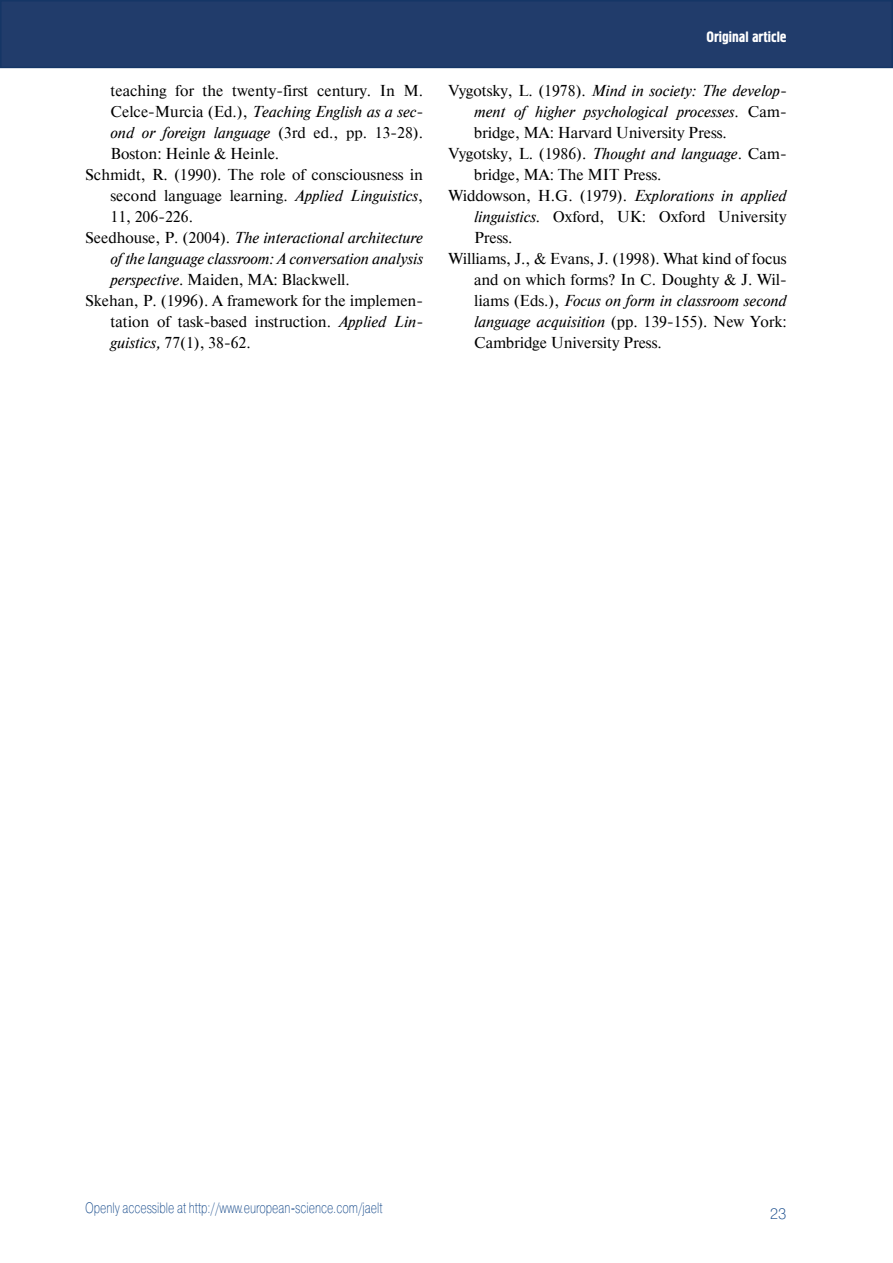
<style>
.page{position:relative;width:893px;height:1263px;background:#fff}
.page>*{position:absolute;margin:0;border:0;box-sizing:border-box;transform-origin:0 0}
.t1{font:15.75px "Newton C";color:#000}
.t2{font:italic 15.75px "Newton C";color:#000}
.t3{font:15px "Pragmatica Light C";color:#124789;scale:.75 1}
.t4{font:15px "Hermes C";color:#fff}
.t5{font:15px "Pragmatica Light C";color:#124789}
.s1{font-style:normal}
.s2{font-style:italic}
</style>
<div class="page">
<div style="left:1px;top:1px;width:891px;height:66px;background:#213c6b"></div>
<div style="left:0;top:0;width:893px;height:68px;border:2px solid #153666"></div>
<p class="t1" style="left:111px;top:82px;width:314px">teaching for the twenty-first century. In M.</p>
<p class="t2" style="left:111px;top:103px;width:314px"><span class="s1">Celce-Murcia (Ed.),</span> Teaching English as a sec-</p>
<p class="t2" style="left:111px;top:124px;width:314px">ond or foreign language <span class="s1">(3rd ed., pp. 13-28).</span></p>
<p class="t1" style="left:111px;top:145px;width:170px">Boston: Heinle &amp; Heinle.</p>
<p class="t1" style="left:85px;top:166px;width:340px">Schmidt, R. (1990). The role of consciousness in</p>
<p class="t1" style="left:111px;top:187px;width:314px">second language learning. <span class="s2">Applied Linguistics</span>,</p>
<p class="t1" style="left:111px;top:208px;width:84px">11, 206-226.</p>
<p class="t2" style="left:85px;top:229px;width:340px"><span class="s1">Seedhouse, P. (2004).</span> The interactional architecture</p>
<p class="t2" style="left:111px;top:250px;width:314px">of the language classroom: A conversation analysis</p>
<p class="t1" style="left:111px;top:271px;width:241px"><span class="s2">perspective</span>. Maiden, MA: Blackwell.</p>
<p class="t1" style="left:85px;top:292px;width:339px">Skehan, P. (1996). A framework for the implemen-</p>
<p class="t1" style="left:111px;top:313px;width:314px">tation of task-based instruction. <span class="s2">Applied Lin-</span></p>
<p class="t1" style="left:111px;top:334px;width:142px"><span class="s2">guistics,</span> 77(1), 38-62.</p>
<p class="t4" style="left:706px;top:29px;width:82px">Original article</p>
<p class="t2" style="left:449px;top:82px;width:340px"><span class="s1">Vygotsky, L. (1978).</span> Mind in society: The develop-</p>
<p class="t2" style="left:474px;top:103px;width:314px">ment of higher psychological processes<span class="s1">. Cam-</span></p>
<p class="t1" style="left:474px;top:124px;width:254px">bridge, MA: Harvard University Press.</p>
<p class="t1" style="left:449px;top:145px;width:340px">Vygotsky, L. (1986). <span class="s2">Thought and language</span>. Cam-</p>
<p class="t1" style="left:474px;top:166px;width:189px">bridge, MA: The MIT Press.</p>
<p class="t1" style="left:449px;top:187px;width:340px">Widdowson, H.G. (1979). <span class="s2">Explorations in applied</span></p>
<p class="t1" style="left:474px;top:208px;width:314px"><span class="s2">linguistics.</span> Oxford, UK: Oxford University</p>
<p class="t1" style="left:474px;top:229px;width:40px">Press.</p>
<p class="t1" style="left:449px;top:250px;width:340px">Williams, J., &amp; Evans, J. (1998). What kind of focus</p>
<p class="t1" style="left:474px;top:271px;width:314px">and on which forms? In C. Doughty &amp; J. Wil-</p>
<p class="t2" style="left:474px;top:292px;width:314px"><span class="s1">liams (Eds.),</span> Focus on form in classroom second</p>
<p class="t1" style="left:474px;top:313px;width:314px"><span class="s2">language acquisition</span> (pp. 139-155). New York:</p>
<p class="t1" style="left:474px;top:334px;width:189px">Cambridge University Press.</p>
<p class="t3" style="left:85px;top:1199px;width:398px">Openly accessible at http://www.european-science.com/jaelt</p>
<p class="t5" style="left:770px;top:1205px;width:18px">23</p>
</div>
